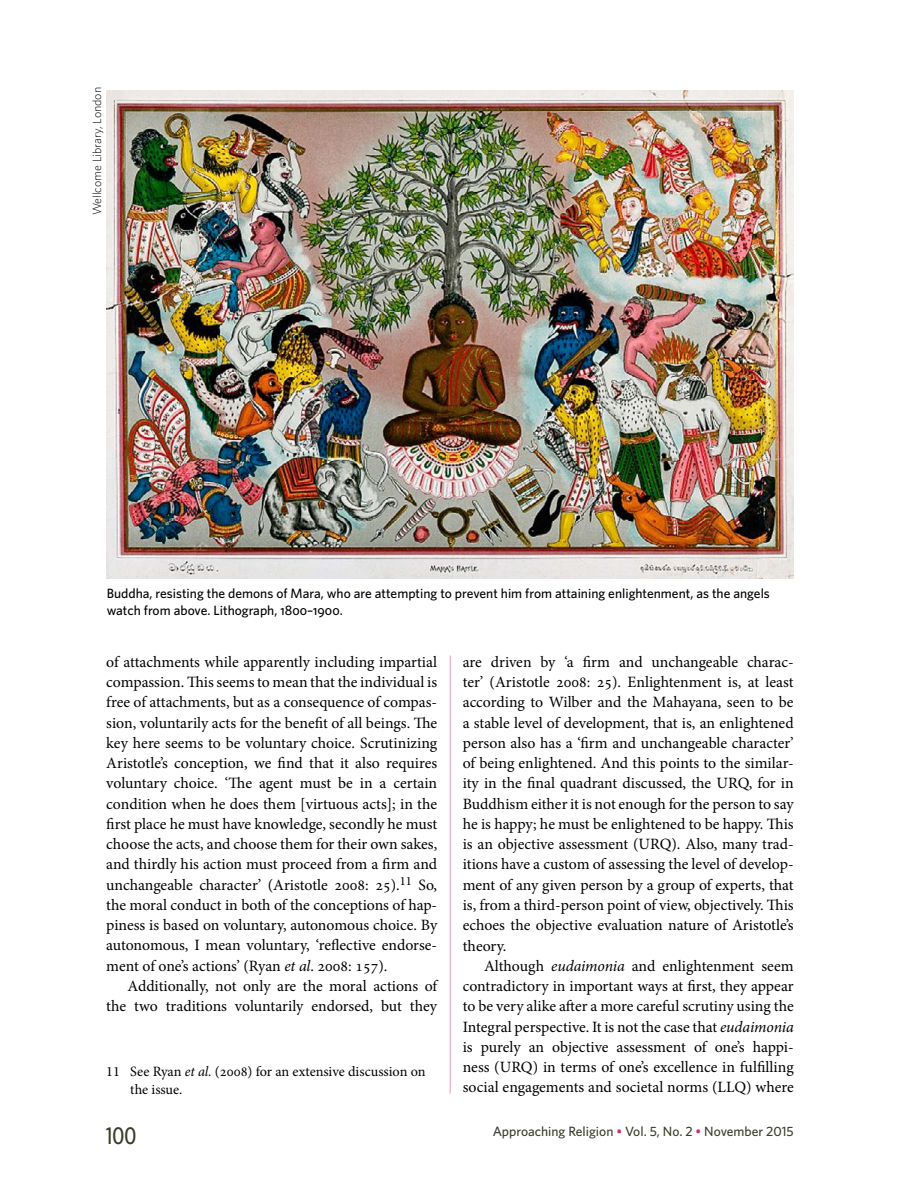
<style>
.page{position:relative;width:900px;height:1200px;background:#fff}
.page>*{position:absolute;margin:0;border:0;box-sizing:border-box;transform-origin:0 0}
.t1{font:500 24px "Whitney Condensed";color:#393e29}
.t2{font:15.75px/20.2px "Minion Pro";color:#000;text-align:justify}
.t3{font:14.25px/17.2px "Minion Pro";color:#000}
.t4{font:500 13.5px/16.5px "Whitney";color:#000}
.t5{font:500 13.5px "Whitney";color:#393e29}
.t6{font:300 12px "Whitney";color:#000}
.s1{font-family:"Whitney Medium SC";font-weight:400}
.s2{font-style:italic}
.s3{color:#c23272}
</style>
<div class="page">
<hr style="left:450px;top:656px;width:1px;height:438px;background:#e69cba">
<img style="left:106px;top:90px;width:688px;height:489px">
<p class="t6" style="left:90px;top:215px;width:130px;rotate:-90deg">Wellcome Library, London</p>
<p class="t4" style="left:107px;top:585px;width:665px">Buddha, resisting the demons of Mara, who are attempting to prevent him from attaining enlightenment, as the angels watch from above. Lithograph, <span class="s1">1800–1900</span>.</p>
<p class="t2" style="left:106px;top:652px;width:332px">of attachments while apparently including impartial compassion. This seems to mean that the individual is free of attachments, but as a consequence of compas&shy;sion, voluntarily acts for the benefit of all beings. The key here seems to be voluntary choice. Scrutinizing Aristotle’s conception, we find that it also requires voluntary choice. ‘The agent must be in a certain condition when he does them [virtuous acts]; in the first place he must have knowledge, secondly he must choose the acts, and choose them for their own sakes, and thirdly his action must proceed from a firm and unchangeable character’ (Aristotle 2008: 25).<sup>11</sup> So, the moral conduct in both of the conceptions of hap&shy;piness is based on voluntary, autonomous choice. By autonomous, I mean voluntary, ‘reflective endorse&shy;ment of one’s actions’ (Ryan <span class="s2">et al</span>. 2008: 157).</p>
<p class="t2" style="left:106px;top:976px;width:332px;text-align:right">Additionally, not only are the moral actions of the two traditions voluntarily endorsed, but they</p>
<p class="t3" style="left:130px;top:1063px;width:297px;text-indent:-24px">11 See Ryan <span class="s2">et al.</span> (2008) for an extensive discussion on the issue.</p>
<p class="t2" style="left:463px;top:652px;width:332px">are driven by ‘a firm and unchangeable charac&shy;ter’ (Aristotle 2008: 25). Enlightenment is, at least according to Wilber and the Mahayana, seen to be a stable level of development, that is, an enlightened person also has a ‘firm and unchangeable character’ of being enlightened. And this points to the similar&shy;ity in the final quadrant discussed, the URQ, for in Buddhism either it is not enough for the person to say he is happy; he must be enlightened to be happy. This is an objective assessment (URQ). Also, many trad&shy;itions have a custom of assessing the level of develop&shy;ment of any given person by a group of experts, that is, from a third-person point of view, objectively. This echoes the objective evaluation nature of Aristotle’s theory.</p>
<p class="t2" style="left:463px;top:956px;width:332px;text-indent:21px">Although <span class="s2">eudaimonia</span> and enlightenment seem contradictory in important ways at first, they appear to be very alike after a more careful scrutiny using the Integral perspective. It is not the case that <span class="s2">eudaimonia </span>is purely an objective assessment of one’s happi&shy;ness (URQ) in terms of one’s excellence in fulfilling social engagements and societal norms (LLQ) where</p>
<h1 class="t1" style="left:106px;top:1121px;width:31px">100</h1>
<p class="t5" style="left:493px;top:1123px;width:302px">Approaching Religion <span class="s3">•</span> Vol. 5, No. 2 <span class="s3">•</span> November 2015</p>
</div>
